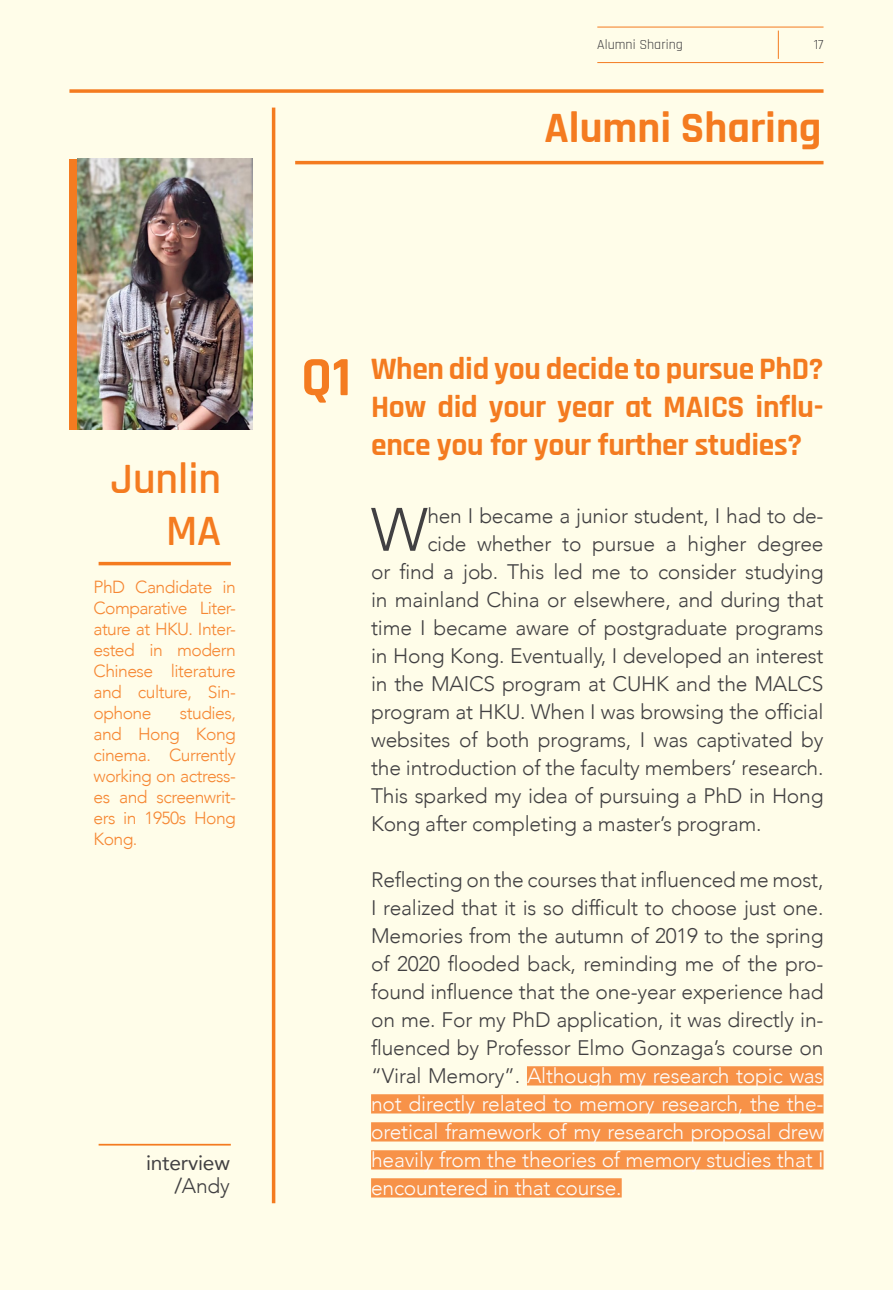
<style>
.page{position:relative;width:893px;height:1290px;background:#fffde9}
.page>*{position:absolute;margin:0;border:0;box-sizing:border-box;transform-origin:0 0}
.t1{font:300 60.55px "Avenir";color:#414042}
.t2{font:700 56px "Rajdhani";color:#f47b20}
.t3{font:700 43.75px "Rajdhani";color:#f47b20}
.t4{font:600 43.75px/52.5px "Rajdhani";color:#f47b20;text-align:right}
.t5{font:700 31.5px/37.8px "Rajdhani";letter-spacing:-.01em;color:#f47b20;text-align:justify}
.t6{font:300 21px/28px "Avenir";letter-spacing:-.01em;color:#414042;text-align:justify}
.t7{font:21px/22.8px "Avenir";letter-spacing:-.01em;color:#414042;text-align:right}
.t8{font:300 17.5px/21px "Avenir";letter-spacing:-.03em;color:#f68733;text-align:justify}
.t9{font:14px "Rajdhani";color:#414042}
.s1{font-weight:300}
.s2{color:#fdfcfa}
</style>
<div class="page">
<hr style="left:597px;top:27px;width:226px;height:1px;background:#f47b20">
<hr style="left:597px;top:62px;width:226px;height:1px;background:#f47b20">
<svg style="left:778px;top:31px;width:1px;height:28px"></svg>
<hr style="left:295px;top:161px;width:528px;height:3px;background:#f47b20">
<svg style="left:69px;top:89px;width:754px;height:4px"></svg>
<hr style="left:272px;top:108px;width:3px;height:1095px;background:#f47b20">
<hr style="left:99px;top:562px;width:132px;height:3px;background:#f47b20">
<div style="left:527px;top:1066px;width:296px;height:19px;background:#f79248"></div>
<div style="left:371px;top:1094px;width:452px;height:19px;background:#f79248"></div>
<div style="left:371px;top:1122px;width:452px;height:19px;background:#f79248"></div>
<div style="left:371px;top:1150px;width:452px;height:19px;background:#f79248"></div>
<div style="left:371px;top:1178px;width:251px;height:19px;background:#f79248"></div>
<div style="left:70px;top:159px;width:182px;height:270px;background:#f47b20"></div>
<img style="left:77px;top:159px;width:175px;height:270px">
<hr style="left:99px;top:1144px;width:132px;height:1px;background:#f47b20">
<p class="t9" style="left:597px;top:36px;width:87px">Alumni Sharing</p>
<p class="t9" style="left:814px;top:36px;width:11px">17</p>
<h3 class="t3" style="left:545px;top:101px;width:279px">Alumni Sharing</h3>
<h3 class="t4" style="left:111px;top:454px;width:112px">Junlin<br>MA</h3>
<p class="t8" style="left:94px;top:576px;width:144px">PhD Candidate in Comparative Liter&shy;ature at HKU. Inter&shy;ested in modern Chinese literature and culture, Sin&shy;ophone</p>
<p class="t8" style="left:94px;top:702px;width:144px;text-indent:86px">studies, and Hong Kong cinema. Currently working on actress&shy;es and screenwrit&shy;ers in 1950s Hong Kong.</p>
<p class="t7" style="left:146px;top:1151px;width:85px">interview /<span class="s1">Andy</span></p>
<h2 class="t2" style="left:301px;top:343px;width:52px">Q1</h2>
<h3 class="t5" style="left:371px;top:351px;width:454px">When did you decide to pursue PhD?<br>How did your year at MAICS influ&shy;ence you for your further studies?</h3>
<h1 class="t1" style="left:371px;top:494px;width:59px">W</h1>
<p class="t6" style="left:427px;top:501px;width:398px">hen I became a junior student, I had to de-</p>
<p class="t6" style="left:427px;top:529px;width:398px">cide whether to pursue a higher degree</p>
<p class="t6" style="left:371px;top:557px;width:454px">or find a job. This led me to consider studying</p>
<p class="t6" style="left:371px;top:585px;width:454px">in mainland China or elsewhere, and during that</p>
<p class="t6" style="left:371px;top:613px;width:454px">time I became aware of postgraduate programs</p>
<p class="t6" style="left:371px;top:641px;width:454px">in Hong Kong. Eventually, I developed an interest</p>
<p class="t6" style="left:371px;top:669px;width:454px">in the MAICS program at CUHK and the MALCS</p>
<p class="t6" style="left:371px;top:697px;width:454px">program at HKU. When I was browsing the official</p>
<p class="t6" style="left:371px;top:725px;width:454px">websites of both programs, I was captivated by</p>
<p class="t6" style="left:371px;top:753px;width:454px">the introduction of the faculty members’ research.</p>
<p class="t6" style="left:371px;top:781px;width:454px">This sparked my idea of pursuing a PhD in Hong</p>
<p class="t6" style="left:371px;top:809px;width:392px">Kong after completing a master’s program.</p>
<p class="t6" style="left:371px;top:865px;width:454px">Reflecting on the courses that influenced me most, I realized that it is so difficult to choose just one.<br>Memories from the autumn of 2019 to the spring of 2020 flooded back, reminding me of the pro&shy;found influence that the one-year experience had on me. For my PhD application, it was directly in&shy;fluenced by Professor Elmo Gonzaga’s course on “Viral Memory”. <span class="s2">Although my research topic was not directly related to memory research, the the&shy;oretical framework of my research proposal drew heavily from the theories of memory studies that I encountered in that course.</span></p>
</div>
